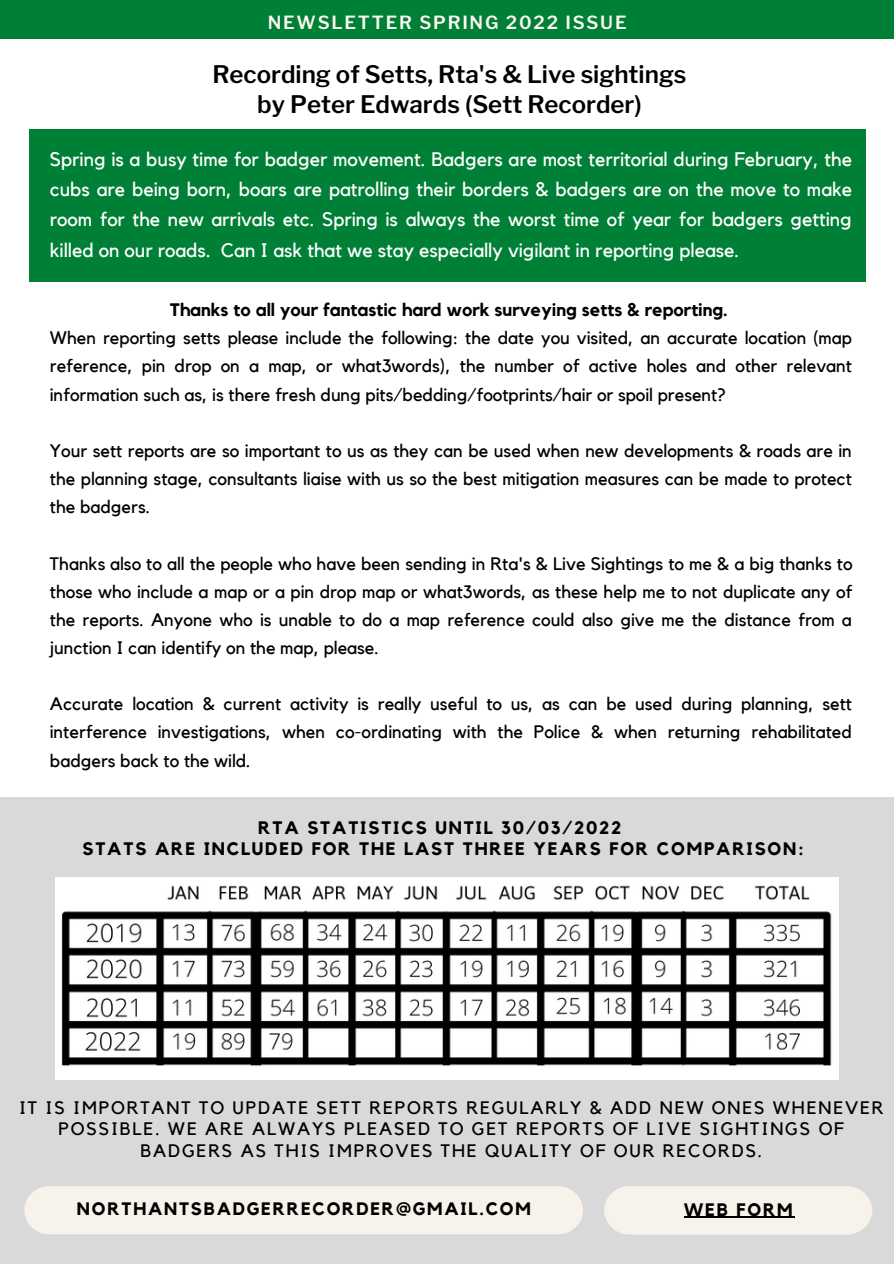
<style>
.page{position:relative;width:894px;height:1264px;background:#fff}
.page>*{position:absolute;margin:0;border:0;box-sizing:border-box;transform-origin:0 0}
.t1{font:600 24px "Libre Franklin";color:#000}
.t2{font:19.5px/30.5px "Kollektif";color:#fff;text-align:justify}
.t3{font:18px/28.2px "Kollektif";color:#000;text-align:justify}
.t4{font:18px/21.5px "Kollektif";letter-spacing:.1em;color:#000;text-align:center}
.t5{font:700 18px "Kollektif";letter-spacing:.1em;color:#000}
.t6{font:700 18px "Kollektif";color:#000}
.t7{font:600 18px "Libre Franklin";letter-spacing:.1em;color:#fdf8f1}
</style>
<div class="page">
<div style="left:30px;top:130px;width:835px;height:152px;background:#008037"></div>
<div style="left:0;top:0;width:893px;height:38px;background:#008037"></div>
<div style="left:0;top:797px;width:893px;height:466px;background:#d9d9d9"></div>
<div style="left:604px;top:1186px;width:268px;height:48px;background:#f7f3ea"></div>
<hr style="left:683px;top:1216px;width:111px;height:1px;background:#000">
<div style="left:24px;top:1186px;width:559px;height:48px;background:#f7f3ea"></div>
<img style="left:55px;top:877px;width:783px;height:202px">
<p class="t7" style="left:268px;top:12px;width:360px">NEWSLETTER SPRING 2022 ISSUE</p>
<p class="t1" style="left:212px;top:59px;width:475px">Recording of Setts, Rta's &amp; Live sightings</p>
<p class="t1" style="left:257px;top:90px;width:386px">by Peter Edwards (Sett Recorder)</p>
<p class="t2" style="left:50px;top:144px;width:803px">Spring is a busy time for badger movement. Badgers are most territorial during February, the cubs are being born, boars are patrolling their borders &amp; badgers are on the move to make room for the new arrivals etc. Spring is always the worst time of year for badgers getting killed on our roads. Can I ask that we stay especially vigilant in reporting please.</p>
<p class="t6" style="left:170px;top:301px;width:559px">Thanks to all your fantastic hard work surveying setts &amp; reporting.</p>
<p class="t3" style="left:50px;top:324px;width:803px">When reporting setts please include the following: the date you visited, an accurate location (map reference, pin drop on a map, or what3words), the number of active holes and other relevant information such as, is there fresh dung pits/bedding/footprints/hair or spoil present?</p>
<p class="t3" style="left:50px;top:437px;width:803px">Your sett reports are so important to us as they can be used when new developments &amp; roads are in the planning stage, consultants liaise with us so the best mitigation measures can be made to protect the badgers.</p>
<p class="t3" style="left:50px;top:550px;width:804px">Thanks also to all the people who have been sending in Rta's &amp; Live Sightings to me &amp; a big thanks to those who include a map or a pin drop map or what3words, as these help me to not duplicate any of the reports. Anyone who is unable to do a map reference could also give me the distance from a junction I can identify on the map, please.</p>
<p class="t3" style="left:50px;top:690px;width:803px">Accurate location &amp; current activity is really useful to us, as can be used during planning, sett interference investigations, when co-ordinating with the Police &amp; when returning rehabilitated badgers back to the wild.</p>
<p class="t5" style="left:258px;top:819px;width:364px">RTA STATISTICS UNTIL 30/03/2022</p>
<p class="t5" style="left:82px;top:840px;width:722px">STATS ARE INCLUDED FOR THE LAST THREE YEARS FOR COMPARISON:</p>
<p class="t4" style="left:19px;top:1097px;width:865px">IT IS IMPORTANT TO UPDATE SETT REPORTS REGULARLY &amp; ADD NEW ONES WHENEVER<br>POSSIBLE. WE ARE ALWAYS PLEASED TO GET REPORTS OF LIVE SIGHTINGS OF<br>BADGERS AS THIS IMPROVES THE QUALITY OF OUR RECORDS.</p>
<p class="t5" style="left:77px;top:1200px;width:455px">NORTHANTSBADGERRECORDER@GMAIL.COM</p>
<p class="t5" style="left:683px;top:1200px;width:110px">WEB FORM</p>
</div>
